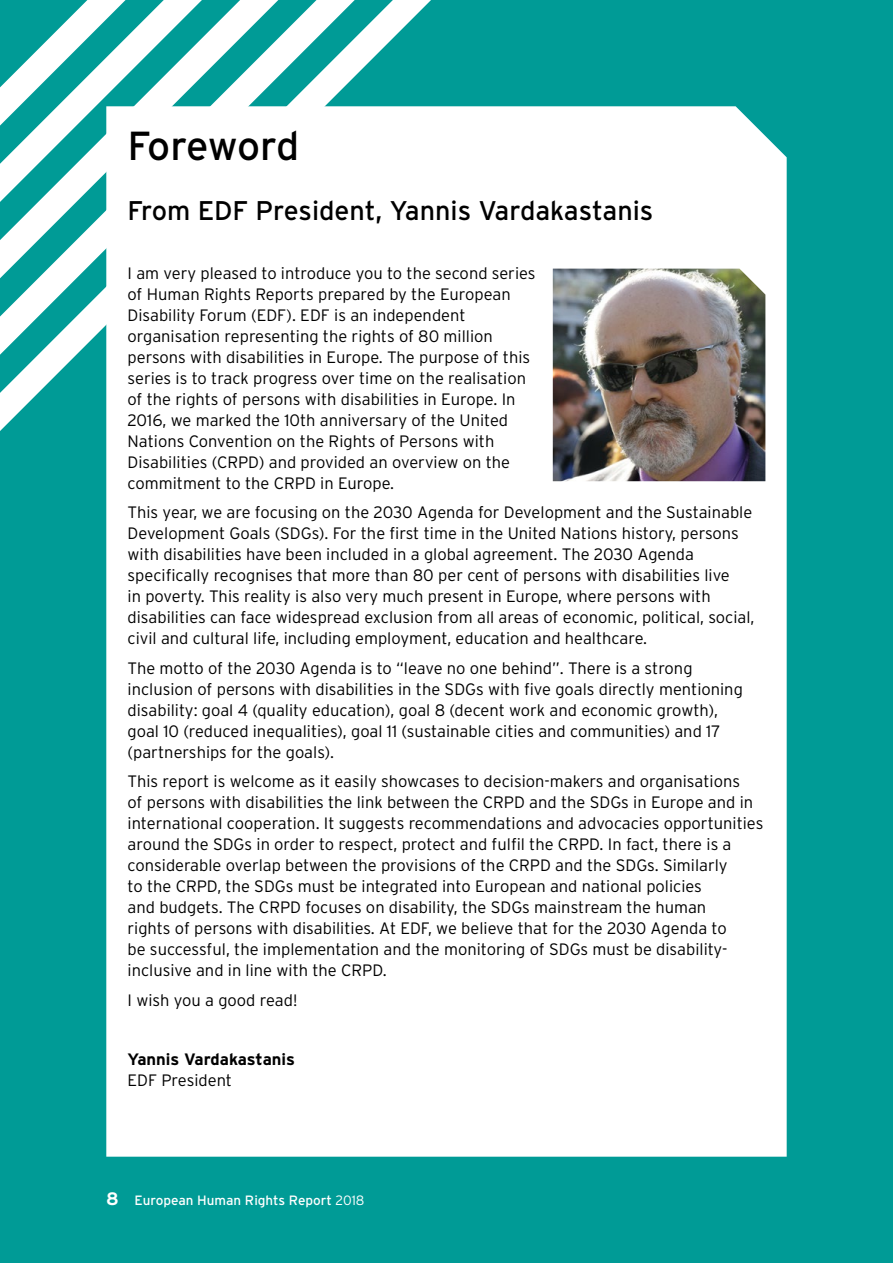
<style>
.page{position:relative;width:893px;height:1263px;background:#009b96}
.page>*{position:absolute;margin:0;border:0;box-sizing:border-box;transform-origin:0 0}
.t1{font:40.5px "Interstate";letter-spacing:-.02em;color:#000}
.t2{font:27px "Interstate";color:#000}
.t3{font:300 16.5px/21px "Interstate";color:#000}
.t4{font:700 16.5px "Interstate";color:#000}
.t5{font:13.5px "Interstate";color:#fff}
.s1{font-weight:700;font-size:18px}
.s2{font-weight:300}
</style>
<div class="page">
<svg style="left:0;top:0;width:431px;height:431px"></svg>
<svg style="left:0;top:0;width:367px;height:367px"></svg>
<svg style="left:0;top:0;width:291px;height:291px"></svg>
<svg style="left:0;top:0;width:215px;height:215px"></svg>
<svg style="left:0;top:0;width:138px;height:138px"></svg>
<div style="left:106px;top:106px;width:681px;height:1051px;background:#fff"></div>
<img style="left:553px;top:269px;width:212px;height:212px">
<h1 class="t1" style="left:128px;top:121px;width:173px">Foreword</h1>
<h2 class="t2" style="left:128px;top:194px;width:527px">From EDF President, Yannis Vardakastanis</h2>
<p class="t3" style="left:128px;top:262px;width:410px">I am very pleased to introduce you to the second series of Human Rights Reports prepared by the European Disability Forum (EDF). EDF is an independent organisation representing the rights of 80 million persons with disabilities in Europe. The purpose of this series is to track progress over time on the realisation of the rights of persons with disabilities in Europe. In 2016, we marked the 10th anniversary of the United Nations Convention on the Rights of Persons with Disabilities (CRPD) and provided an overview on the commitment to the CRPD in Europe.</p>
<p class="t3" style="left:128px;top:502px;width:628px">This year, we are focusing on the 2030 Agenda for Development and the Sustainable Development Goals (SDGs). For the first time in the United Nations history, persons with disabilities have been included in a global agreement. The 2030 Agenda specifically recognises that more than 80 per cent of persons with disabilities live<br>in poverty. This reality is also very much present in Europe, where persons with disabilities can face widespread exclusion from all areas of economic, political, social, civil and cultural life, including employment, education and healthcare.</p>
<p class="t3" style="left:128px;top:657px;width:617px">The motto of the 2030 Agenda is to “leave no one behind”. There is a strong inclusion of persons with disabilities in the SDGs with five goals directly mentioning disability: goal 4 (quality education), goal 8 (decent work and economic growth), goal 10 (reduced inequalities), goal 11 (sustainable cities and communities) and 17 (partnerships for the goals).</p>
<p class="t3" style="left:128px;top:771px;width:637px">This report is welcome as it easily showcases to decision-makers and organisations<br>of persons with disabilities the link between the CRPD and the SDGs in Europe and in international cooperation. It suggests recommendations and advocacies opportunities around the SDGs in order to respect, protect and fulfil the CRPD. In fact, there is a considerable overlap between the provisions of the CRPD and the SDGs. Similarly<br>to the CRPD, the SDGs must be integrated into European and national policies<br>and budgets. The CRPD focuses on disability, the SDGs mainstream the human<br>rights of persons with disabilities. At EDF, we believe that for the 2030 Agenda to<br>be successful, the implementation and the monitoring of SDGs must be disability&shy;inclusive and in line with the CRPD.</p>
<p class="t3" style="left:128px;top:989px;width:171px">I wish you a good read!</p>
<p class="t4" style="left:128px;top:1049px;width:169px">Yannis Vardakastanis</p>
<p class="t3" style="left:128px;top:1069px;width:106px">EDF President</p>
<p class="t5" style="left:106px;top:1192px;width:260px"><span class="s1">8</span> European Human Rights Report <span class="s2">2018</span></p>
</div>
